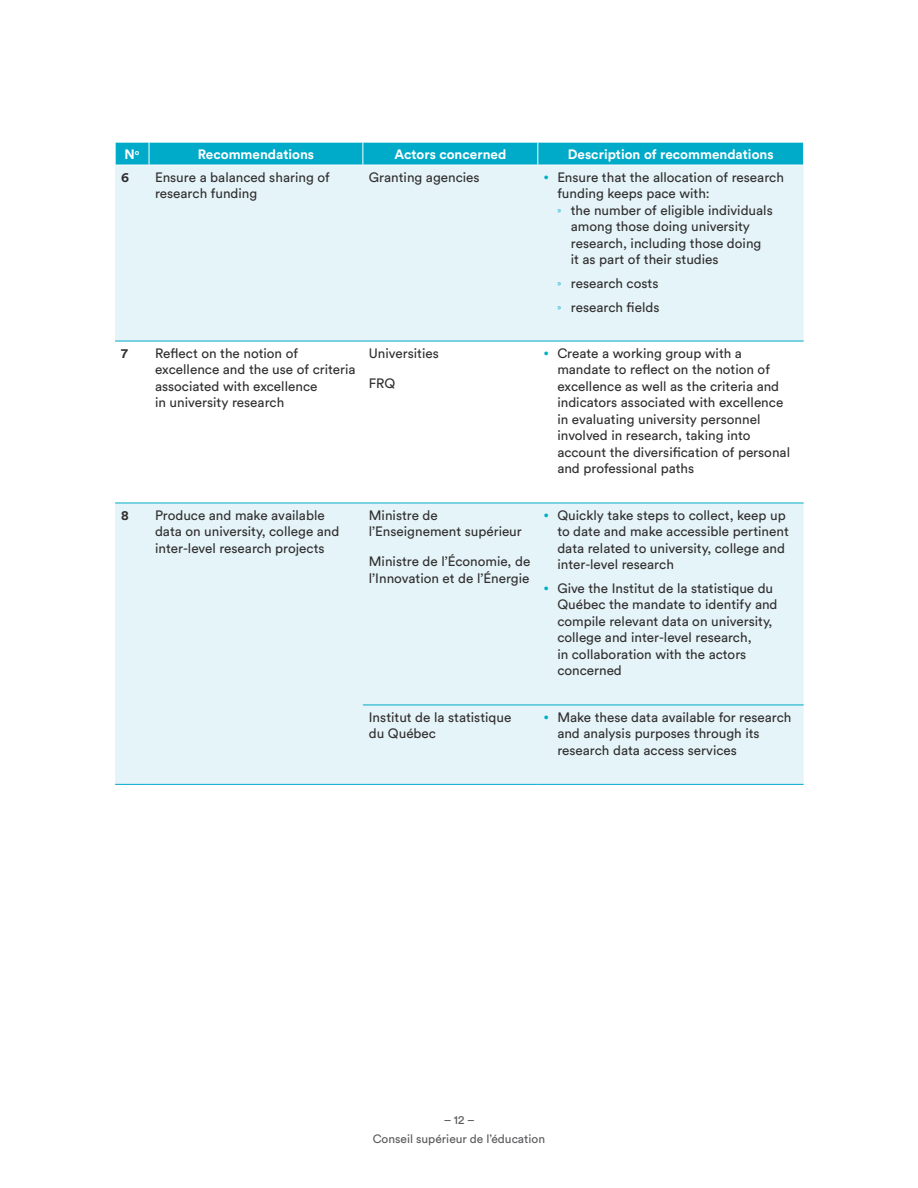
<style>
.page{position:relative;width:918px;height:1188px;background:#fff}
.page>*{position:absolute;margin:0;border:0;box-sizing:border-box;transform-origin:0 0}
.TD{font:13.5px/16.5px "Circular Std";color:#312f30}
.TH{font:700 13.5px "Circular Std";color:#fff}
.TD-2{font:700 13.5px "Circular Std";color:#312f30}
.t1{font:12px/18.3px "Circular Std";color:#57585a;text-align:center}
.s1{font-size:9px;color:#00aecb}
.s2{font-family:"Myriad Pro";font-size:9px;color:#00aecb}
</style>
<div class="page">
<svg style="left:115px;top:166px;width:689px;height:618px;fill:#e5f4f8"></svg>
<svg style="left:115px;top:142px;width:689px;height:23px;background:#0eaecb"></svg>
<hr style="left:115px;top:341px;width:34px;height:1px;background:#00aac9">
<hr style="left:149px;top:341px;width:214px;height:1px;background:#00aac9">
<hr style="left:363px;top:341px;width:175px;height:1px;background:#00aac9">
<hr style="left:538px;top:341px;width:266px;height:1px;background:#00aac9">
<hr style="left:115px;top:503px;width:34px;height:1px;background:#00aac9">
<hr style="left:149px;top:503px;width:214px;height:1px;background:#00aac9">
<hr style="left:363px;top:503px;width:175px;height:1px;background:#00aac9">
<hr style="left:538px;top:503px;width:266px;height:1px;background:#00aac9">
<hr style="left:363px;top:705px;width:175px;height:1px;background:#00aac9">
<hr style="left:538px;top:705px;width:266px;height:1px;background:#00aac9">
<hr style="left:115px;top:784px;width:34px;height:1px;background:#00aac9">
<hr style="left:149px;top:784px;width:214px;height:1px;background:#00aac9">
<hr style="left:363px;top:784px;width:175px;height:1px;background:#00aac9">
<hr style="left:538px;top:784px;width:266px;height:1px;background:#00aac9">
<p class="TH" style="left:125px;top:146px;width:16px">N<sup>o</sup></p>
<p class="TH" style="left:198px;top:146px;width:118px">Recommendations</p>
<p class="TH" style="left:394px;top:146px;width:113px">Actors concerned</p>
<p class="TH" style="left:568px;top:146px;width:207px">Description of recommendations</p>
<p class="TD-2" style="left:121px;top:169px;width:9px">6</p>
<p class="TD" style="left:155px;top:169px;width:176px">Ensure a balanced sharing of research funding</p>
<p class="TD" style="left:369px;top:169px;width:112px">Granting agencies</p>
<p class="TD" style="left:557px;top:169px;width:228px;text-indent:-14px"><span class="s1">•</span> Ensure that the allocation of research funding keeps pace with:</p>
<p class="TD" style="left:571px;top:202px;width:203px;text-indent:-14px"><span class="s2">»</span> the number of eligible individuals among those doing university research, including those doing it as part of their studies</p>
<p class="TD" style="left:557px;top:275px;width:103px"><span class="s2">»</span> research costs</p>
<p class="TD" style="left:557px;top:298px;width:104px"><span class="s2">»</span> research fields</p>
<p class="TD-2" style="left:121px;top:344px;width:8px">7</p>
<p class="TD" style="left:155px;top:345px;width:202px">Reflect on the notion of excellence and the use of criteria associated with excellence<br>in university research</p>
<p class="TD" style="left:369px;top:345px;width:71px">Universities</p>
<p class="TD" style="left:557px;top:345px;width:234px;text-indent:-14px"><span class="s1">•</span> Create a working group with a mandate to reflect on the notion of excellence as well as the criteria and indicators associated with excellence in evaluating university personnel involved in research, taking into account the diversification of personal and professional paths</p>
<p class="TD" style="left:369px;top:375px;width:28px">FRQ</p>
<p class="TD-2" style="left:121px;top:506px;width:9px">8</p>
<p class="TD" style="left:155px;top:507px;width:186px">Produce and make available data on university, college and inter-level research projects</p>
<p class="TD" style="left:369px;top:507px;width:155px">Ministre de l’Enseignement supérieur</p>
<p class="TD" style="left:369px;top:553px;width:163px">Ministre de l’Économie, de l’Innovation et de l’Énergie</p>
<p class="TD" style="left:557px;top:507px;width:233px;text-indent:-14px"><span class="s1">•</span> Quickly take steps to collect, keep up to date and make accessible pertinent data related to university, college and inter-level research</p>
<p class="TD" style="left:557px;top:580px;width:222px;text-indent:-14px"><span class="s1">•</span> Give the Institut de la statistique du<br>Québec the mandate to identify and compile relevant data on university, college and inter-level research,<br>in collaboration with the actors concerned</p>
<p class="TD" style="left:369px;top:709px;width:144px">Institut de la statistique du Québec</p>
<p class="TD" style="left:557px;top:709px;width:236px;text-indent:-14px"><span class="s1">•</span> Make these data available for research and analysis purposes through its research data access services</p>
<p class="t1" style="left:373px;top:1111px;width:174px">– 12 –<br>Conseil supérieur de l’éducation</p>
</div>
